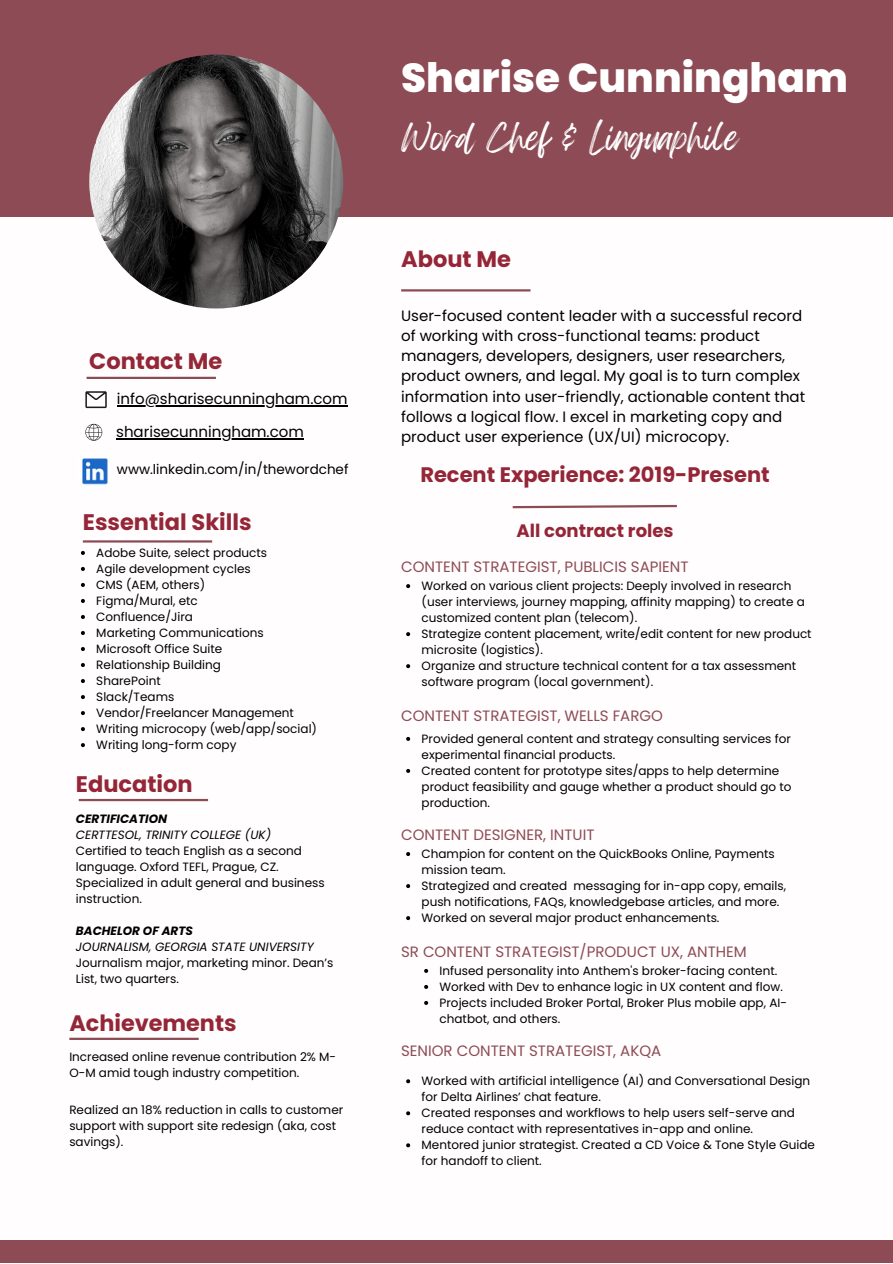
<style>
.page{position:relative;width:893px;height:1264px;background:#fff}
.page>*{position:absolute;margin:0;border:0;box-sizing:border-box;transform-origin:0 0}
.t1{font:800 40.5px "Poppins";color:#fff}
.t2{font:30px "Feeling Passionate";color:#fff}
.t3{font:700 22.5px "Poppins";color:#942637}
.t4{font:700 22.35px "Poppins";color:#942637}
.t5{font:700 21px "Poppins";color:#942637}
.t6{font:700 18px "Poppins";color:#942637}
.t7{font:15px/20.2px "Poppins";color:#000}
.t8{font:15px "Poppins";color:#8d4b55}
.t9{font:13.5px "Poppins";color:#000}
.t10{font:12px/16px "Poppins";color:#000}
.t11{font:italic 12px "Poppins";color:#000}
.t12{font:italic 700 12px "Poppins";color:#000}
</style>
<div class="page">
<div style="left:0;top:0;width:892px;height:216px;background:#8d4b55"></div>
<div style="left:0;top:1240px;width:892px;height:22px;background:#8d4b55"></div>
<img style="left:89px;top:55px;width:254px;height:253px;border-radius:50%">
<hr style="left:401px;top:289px;width:129px;height:2px;background:#8d4b55">
<svg style="left:512px;top:504px;width:165px;height:5px"></svg>
<hr style="left:83px;top:540px;width:129px;height:2px;background:#8d4b55">
<hr style="left:79px;top:799px;width:129px;height:2px;background:#8d4b55">
<hr style="left:87px;top:377px;width:129px;height:2px;background:#8d4b55">
<svg style="left:85px;top:391px;width:22px;height:17px"></svg>
<svg style="left:85px;top:424px;width:17px;height:17px"></svg>
<img style="left:82px;top:458px;width:26px;height:27px">
<svg style="left:81px;top:551px;width:4px;height:4px"></svg>
<svg style="left:81px;top:567px;width:4px;height:4px"></svg>
<svg style="left:81px;top:583px;width:4px;height:4px"></svg>
<svg style="left:81px;top:599px;width:4px;height:4px"></svg>
<svg style="left:81px;top:615px;width:4px;height:4px"></svg>
<svg style="left:81px;top:631px;width:4px;height:4px"></svg>
<svg style="left:81px;top:647px;width:4px;height:4px"></svg>
<svg style="left:81px;top:663px;width:4px;height:4px"></svg>
<svg style="left:81px;top:679px;width:4px;height:4px"></svg>
<svg style="left:81px;top:695px;width:4px;height:4px"></svg>
<svg style="left:81px;top:711px;width:4px;height:4px"></svg>
<svg style="left:81px;top:727px;width:4px;height:4px"></svg>
<svg style="left:81px;top:743px;width:4px;height:4px"></svg>
<hr style="left:117px;top:405px;width:230px;height:1px;background:#000">
<hr style="left:116px;top:438px;width:188px;height:1px;background:#000">
<svg style="left:406px;top:584px;width:4px;height:4px"></svg>
<svg style="left:406px;top:632px;width:4px;height:4px"></svg>
<svg style="left:406px;top:664px;width:4px;height:4px"></svg>
<svg style="left:406px;top:737px;width:4px;height:4px"></svg>
<svg style="left:406px;top:769px;width:4px;height:4px"></svg>
<svg style="left:406px;top:852px;width:4px;height:4px"></svg>
<svg style="left:406px;top:884px;width:4px;height:4px"></svg>
<svg style="left:406px;top:916px;width:4px;height:4px"></svg>
<svg style="left:424px;top:968px;width:4px;height:4px"></svg>
<svg style="left:424px;top:984px;width:4px;height:4px"></svg>
<svg style="left:424px;top:1001px;width:4px;height:3px"></svg>
<svg style="left:406px;top:1079px;width:4px;height:4px"></svg>
<svg style="left:406px;top:1111px;width:4px;height:4px"></svg>
<svg style="left:406px;top:1143px;width:4px;height:4px"></svg>
<hr style="left:69px;top:1037px;width:130px;height:2px;background:#8d4b55">
<h3 class="t3" style="left:89px;top:345px;width:134px">Contact Me</h3>
<p class="t7" style="left:116px;top:383px;width:233px;line-height:32.5px">info@sharisecunningham.com sharisecunningham.com</p>
<p class="t9" style="left:117px;top:460px;width:233px">www.linkedin.com/in/thewordchef</p>
<h3 class="t3" style="left:83px;top:506px;width:170px">Essential Skills</h3>
<p class="t10" style="left:96px;top:544px;width:222px">Adobe Suite, select products<br>Agile development cycles<br>CMS (AEM, others)<br>Figma/Mural, etc<br>Confluence/Jira<br>Marketing Communications<br>Microsoft Office Suite<br>Relationship Building<br>SharePoint<br>Slack/Teams<br>Vendor/Freelancer Management<br>Writing microcopy (web/app/social)<br>Writing long-form copy</p>
<h3 class="t3" style="left:76px;top:768px;width:118px">Education</h3>
<p class="t12" style="left:76px;top:810px;width:93px">CERTIFICATION</p>
<p class="t11" style="left:76px;top:826px;width:197px">CERTTESOL, TRINITY COLLEGE (UK)</p>
<p class="t10" style="left:76px;top:843px;width:250px">Certified to teach English as a second language. Oxford TEFL, Prague, CZ.<br>Specialized in adult general and business instruction.</p>
<p class="t12" style="left:76px;top:922px;width:118px">BACHELOR OF ARTS</p>
<p class="t11" style="left:76px;top:938px;width:239px">JOURNALISM, GEORGIA STATE UNIVERSITY</p>
<p class="t10" style="left:76px;top:955px;width:259px">Journalism major, marketing minor. Dean’s<br>List, two quarters.</p>
<h3 class="t4" style="left:69px;top:1007px;width:169px">Achievements</h3>
<p class="t10" style="left:69px;top:1048px;width:268px">Increased online revenue contribution 2% M-<br>O-M amid tough industry competition.</p>
<p class="t10" style="left:69px;top:1101px;width:275px">Realized an 18% reduction in calls to customer support with support site redesign (aka, cost savings).</p>
<h1 class="t1" style="left:401px;top:50px;width:448px">Sharise Cunningham</h1>
<h2 class="t2" style="left:401px;top:113px;width:339px">Word Chef &amp; Linguaphile</h2>
<h3 class="t3" style="left:401px;top:243px;width:111px">About Me</h3>
<p class="t7" style="left:401px;top:305px;width:405px">User-focused content leader with a successful record of working with cross-functional teams: product managers, developers, designers, user researchers, product owners, and legal. My goal is to turn complex information into user-friendly, actionable content that follows a logical flow. I excel in marketing copy and product user experience (UX/UI) microcopy.</p>
<h3 class="t5" style="left:420px;top:460px;width:351px">Recent Experience: 2019-Present</h3>
<h3 class="t6" style="left:516px;top:518px;width:158px">All contract roles</h3>
<p class="t8" style="left:401px;top:556px;width:289px">CONTENT STRATEGIST, PUBLICIS SAPIENT</p>
<p class="t10" style="left:421px;top:578px;width:391px">Worked on various client projects: Deeply involved in research (user interviews, journey mapping, affinity mapping) to create a customized content plan (telecom).<br>Strategize content placement, write/edit content for new product microsite (logistics).<br>Organize and structure technical content for a tax assessment software program (local government).</p>
<p class="t8" style="left:401px;top:705px;width:263px">CONTENT STRATEGIST, WELLS FARGO</p>
<p class="t10" style="left:421px;top:730px;width:371px">Provided general content and strategy consulting services for experimental financial products.<br>Created content for prototype sites/apps to help determine product feasibility and gauge whether a product should go to production.</p>
<p class="t10" style="left:421px;top:845px;width:366px">Champion for content on the QuickBooks Online, Payments mission team.<br>Strategized and created messaging for in-app copy, emails, push notifications, FAQs, knowledgebase articles, and more.<br>Worked on several major product enhancements.</p>
<p class="t8" style="left:401px;top:823px;width:195px">CONTENT DESIGNER, INTUIT</p>
<p class="t8" style="left:401px;top:941px;width:347px">SR CONTENT STRATEGIST/PRODUCT UX, ANTHEM</p>
<p class="t10" style="left:439px;top:962px;width:349px">Infused personality into Anthem's broker-facing content.<br>Worked with Dev to enhance logic in UX content and flow.<br>Projects included Broker Portal, Broker Plus mobile app, AI&shy;chatbot, and others.</p>
<p class="t8" style="left:401px;top:1039px;width:261px">SENIOR CONTENT STRATEGIST, AKQA</p>
<p class="t10" style="left:421px;top:1073px;width:395px">Worked with artificial intelligence (AI) and Conversational Design for Delta Airlines’ chat feature.<br>Created responses and workflows to help users self-serve and reduce contact with representatives in-app and online.<br>Mentored junior strategist. Created a CD Voice &amp; Tone Style Guide for handoff to client.</p>
</div>
